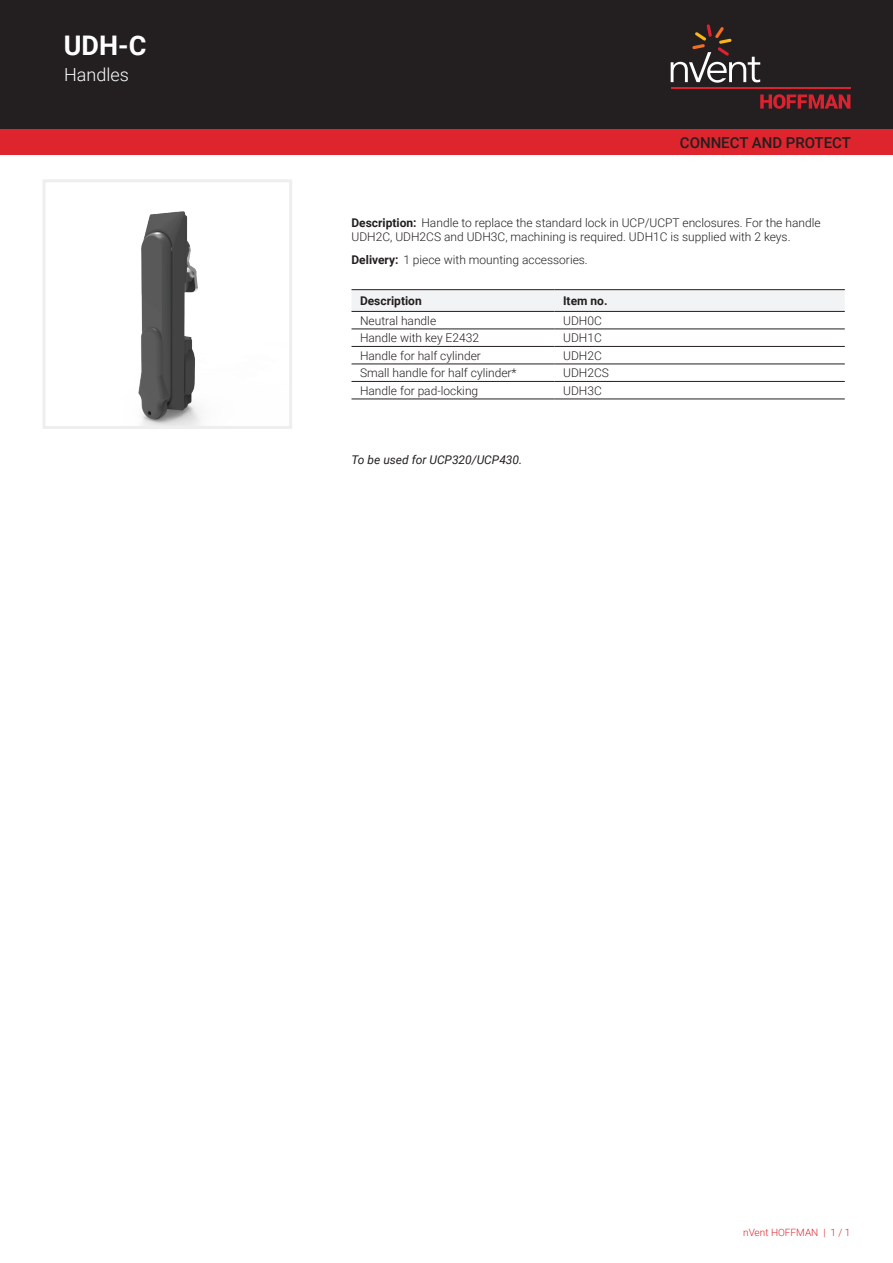
<style>
.page{position:relative;width:893px;height:1263px;background:#fff}
.page>*{position:absolute;margin:0;border:0;box-sizing:border-box;transform-origin:0 0}
.t1{font:700 27px "Roboto";color:#fff}
.t2{font:300 18px "Roboto";color:#fff}
.t3{font:500 15px "Roboto";color:#231f20}
.t4{font:300 12px/14.4px "Roboto";color:#231f20}
.t5{font:italic 12px "Roboto";color:#231f20}
.t6{font:700 12px "Roboto";color:#231f20}
.t7{font:300 10.05px "Roboto";color:#de252e}
.s1{font-weight:700}
</style>
<div class="page">
<div style="left:0;top:0;width:893px;height:129px;background:#231f20"></div>
<svg style="left:760px;top:94px;width:90px;height:15px"></svg>
<hr style="left:671px;top:88px;width:179px;height:1px;background:#db2230">
<svg style="left:671px;top:24px;width:89px;height:59px"></svg>
<div style="left:0;top:129px;width:893px;height:26px;background:#de252e"></div>
<svg style="left:351px;top:290px;width:494px;height:21px"></svg>
<hr style="left:351px;top:289px;width:204px;height:1px;background:#231f20">
<hr style="left:555px;top:289px;width:290px;height:1px;background:#231f20">
<hr style="left:351px;top:329px;width:204px;height:1px;background:#231f20">
<hr style="left:555px;top:329px;width:290px;height:1px;background:#231f20">
<hr style="left:351px;top:346px;width:204px;height:1px;background:#231f20">
<hr style="left:555px;top:346px;width:290px;height:1px;background:#231f20">
<hr style="left:351px;top:364px;width:204px;height:1px;background:#231f20">
<hr style="left:555px;top:364px;width:290px;height:1px;background:#231f20">
<hr style="left:351px;top:381px;width:204px;height:1px;background:#231f20">
<hr style="left:555px;top:381px;width:290px;height:1px;background:#231f20">
<hr style="left:351px;top:399px;width:204px;height:1px;background:#231f20">
<hr style="left:555px;top:399px;width:290px;height:1px;background:#231f20">
<hr style="left:351px;top:311px;width:204px;height:1px;background:#231f20">
<hr style="left:555px;top:311px;width:290px;height:1px;background:#231f20">
<img style="left:138px;top:211px;width:63px;height:214px">
<div style="left:43px;top:179px;width:249px;height:250px;border:3px solid #eeeeef"></div>
<h1 class="t1" style="left:64px;top:26px;width:84px">UDH-C</h1>
<h2 class="t2" style="left:64px;top:62px;width:66px">Handles</h2>
<p class="t3" style="left:680px;top:132px;width:173px">CONNECT AND PROTECT</p>
<p class="t4" style="left:351px;top:215px;width:471px"><span class="s1">Description:</span> Handle to replace the standard lock in UCP/UCPT enclosures. For the handle<br>UDH2C, UDH2CS and UDH3C, machining is required. UDH1C is supplied with 2 keys.</p>
<p class="t4" style="left:351px;top:252px;width:238px"><span class="s1">Delivery:</span> 1 piece with mounting accessories.</p>
<p class="t6" style="left:360px;top:292px;width:63px">Description</p>
<p class="t6" style="left:563px;top:292px;width:46px">Item no.</p>
<p class="t4" style="left:360px;top:313px;width:78px">Neutral handle</p>
<p class="t4" style="left:563px;top:313px;width:40px">UDH0C</p>
<p class="t4" style="left:360px;top:330px;width:120px">Handle with key E2432</p>
<p class="t4" style="left:563px;top:330px;width:40px">UDH1C</p>
<p class="t4" style="left:360px;top:348px;width:122px">Handle for half cylinder</p>
<p class="t4" style="left:563px;top:348px;width:40px">UDH2C</p>
<p class="t4" style="left:360px;top:365px;width:158px">Small handle for half cylinder*</p>
<p class="t4" style="left:563px;top:365px;width:47px">UDH2CS</p>
<p class="t4" style="left:360px;top:383px;width:120px">Handle for pad-locking</p>
<p class="t4" style="left:563px;top:383px;width:40px">UDH3C</p>
<p class="t5" style="left:351px;top:451px;width:172px">To be used for UCP320/UCP430.</p>
<p class="t7" style="left:743px;top:1226px;width:109px">nVent HOFFMAN | 1 / 1</p>
</div>
